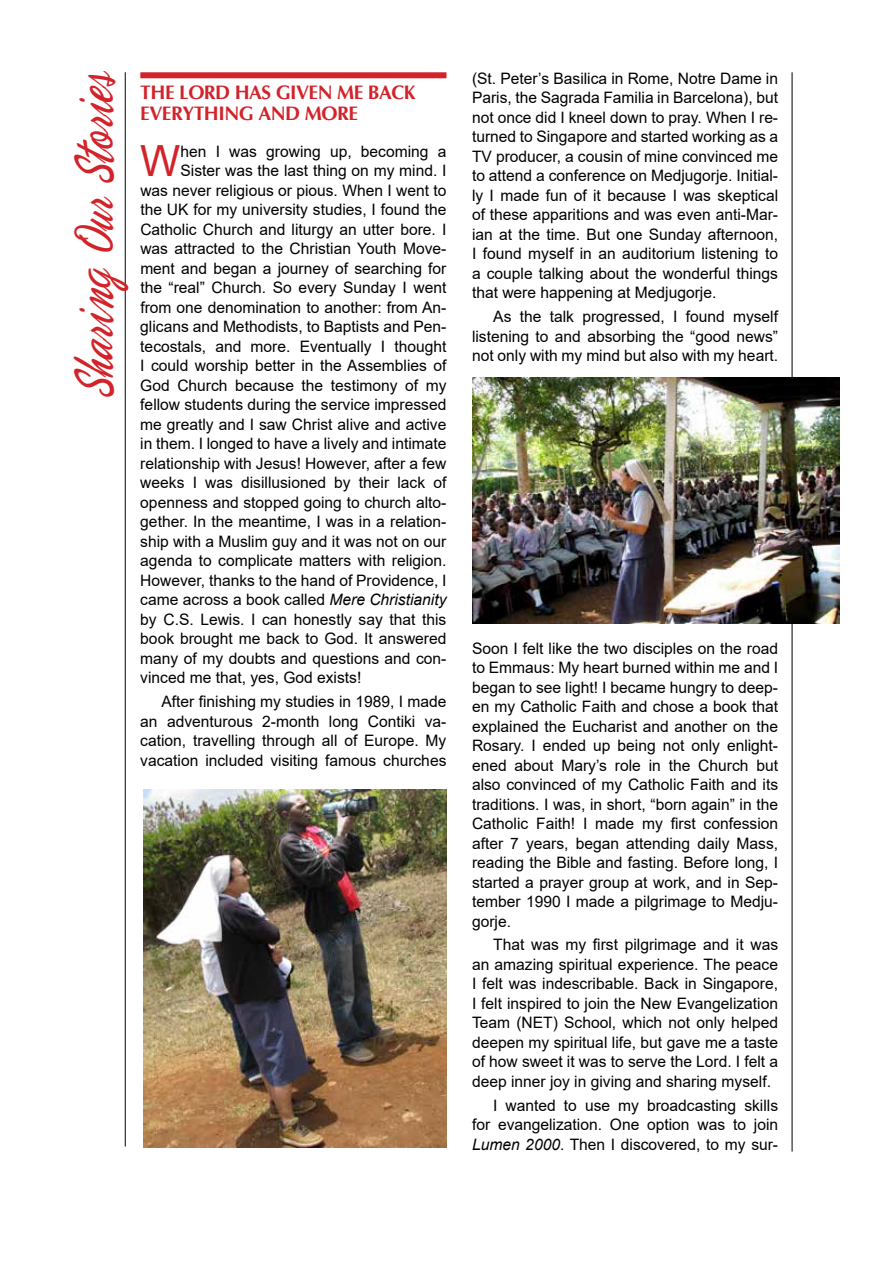
<style>
.page{position:relative;width:893px;height:1263px;background:#fff}
.page>*{position:absolute;margin:0;border:0;box-sizing:border-box;transform-origin:0 0}
.t1{font:57px "Phoenix Script FLF";color:#d2232a;scale:.7 1}
.t2{font:43.05px "Arial";color:#d2232a}
.t3{font:700 19.5px/21px "Optima";letter-spacing:-.025em;color:#d2232a}
.t4{font:15.75px/19.5px "Arial";color:#000;text-align:justify}
.s1{font-style:italic}
</style>
<div class="page">
<hr style="left:792px;top:72px;width:1px;height:1079px;background:#000">
<hr style="left:125px;top:72px;width:1px;height:1074px;background:#000">
<div style="left:140px;top:72px;width:306px;height:6px;background:#d2232a"></div>
<img style="left:472px;top:377px;width:367px;height:246px">
<img style="left:143px;top:790px;width:303px;height:357px">
<h1 class="t1" style="left:65px;top:398px;width:469px;rotate:-90deg">Sharing Our Stories</h1>
<p class="t3" style="left:140px;top:82px;width:13px">THE</p>
<p class="t3" style="left:140px;top:82px;width:264px;text-indent:39px">LORD HAS GI VEN ME BACK<br>EVERYTHING</p>
<p class="t3" style="left:258px;top:103px;width:100px">AN D MORE</p>
<h2 class="t2" style="left:140px;top:132px;width:42px">W</h2>
<p class="t4" style="left:180px;top:141px;width:267px">hen I was growing up, becoming a</p>
<p class="t4" style="left:180px;top:161px;width:267px">Sister was the last thing on my mind. I</p>
<p class="t4" style="left:140px;top:180px;width:308px">was never religious or pious. When I went to</p>
<p class="t4" style="left:140px;top:200px;width:308px">the UK for my university studies, I found the</p>
<p class="t4" style="left:140px;top:219px;width:308px">Catholic Church and liturgy an utter bore. I</p>
<p class="t4" style="left:140px;top:239px;width:308px">was attracted to the Christian Youth Move-</p>
<p class="t4" style="left:140px;top:258px;width:308px">ment and began a journey of searching for</p>
<p class="t4" style="left:140px;top:278px;width:308px">the “real” Church. So every Sunday I went</p>
<p class="t4" style="left:140px;top:297px;width:308px">from one denomination to another: from An-</p>
<p class="t4" style="left:140px;top:317px;width:308px">glicans and Methodists, to Baptists and Pen-</p>
<p class="t4" style="left:140px;top:336px;width:308px">tecostals, and more. Eventually I thought</p>
<p class="t4" style="left:140px;top:356px;width:308px">I could worship better in the Assemblies of</p>
<p class="t4" style="left:140px;top:375px;width:308px">God Church because the testimony of my</p>
<p class="t4" style="left:140px;top:395px;width:308px">fellow students during the service impressed</p>
<p class="t4" style="left:140px;top:414px;width:308px">me greatly and I saw Christ alive and active</p>
<p class="t4" style="left:140px;top:434px;width:308px">in them. I longed to have a lively and intimate</p>
<p class="t4" style="left:140px;top:453px;width:308px">relationship with Jesus! However, after a few</p>
<p class="t4" style="left:140px;top:473px;width:308px">weeks I was disillusioned by their lack of</p>
<p class="t4" style="left:140px;top:492px;width:308px">openness and stopped going to church alto-</p>
<p class="t4" style="left:140px;top:512px;width:308px">gether. In the meantime, I was in a relation-</p>
<p class="t4" style="left:140px;top:531px;width:308px">ship with a Muslim guy and it was not on our</p>
<p class="t4" style="left:140px;top:551px;width:308px">agenda to complicate matters with religion.</p>
<p class="t4" style="left:140px;top:570px;width:308px">However, thanks to the hand of Providence, I</p>
<p class="t4" style="left:140px;top:590px;width:308px">came across a book called <span class="s1">Mere Christianity</span></p>
<p class="t4" style="left:140px;top:609px;width:308px">by C.S. Lewis. I can honestly say that this</p>
<p class="t4" style="left:140px;top:629px;width:308px">book brought me back to God. It answered</p>
<p class="t4" style="left:140px;top:648px;width:308px">many of my doubts and questions and con-</p>
<p class="t4" style="left:140px;top:668px;width:222px">vinced me that, yes, God exists!</p>
<p class="t4" style="left:140px;top:692px;width:308px;text-indent:21px">After finishing my studies in 1989, I made an adventurous 2-month long Contiki va&shy;cation, travelling through all of Europe. My vacation included visiting famous churches</p>
<p class="t4" style="left:472px;top:68px;width:308px">(St. Peter’s Basilica in Rome, Notre Dame in Paris, the Sagrada Familia in Barcelona), but not once did I kneel down to pray. When I re&shy;turned to Singapore and started working as a TV producer, a cousin of mine convinced me to attend a conference on Medjugorje. Initial&shy;ly I made fun of it because I was skeptical of these apparitions and was even anti-Mar&shy;ian at the time. But one Sunday afternoon, I found myself in an auditorium listening to a couple talking about the wonderful things that were happening at Medjugorje.</p>
<p class="t4" style="left:472px;top:307px;width:308px;text-indent:21px">As the talk progressed, I found myself listening to and absorbing the “good news” not only with my mind but also with my heart.</p>
<p class="t4" style="left:472px;top:638px;width:308px">Soon I felt like the two disciples on the road to Emmaus: My heart burned within me and I began to see light! I became hungry to deep&shy;en my Catholic Faith and chose a book that explained the Eucharist and another on the Rosary. I ended up being not only enlight&shy;ened about Mary’s role in the Church but also convinced of my Catholic Faith and its traditions. I was, in short, “born again” in the Catholic Faith! I made my first confession after 7 years, began attending daily Mass, reading the Bible and fasting. Before long, I started a prayer group at work, and in Sep&shy;tember 1990 I made a pilgrimage to Medju&shy;gorje.</p>
<p class="t4" style="left:472px;top:935px;width:308px;text-indent:21px">That was my first pilgrimage and it was an amazing spiritual experience. The peace I felt was indescribable. Back in Singapore, I felt inspired to join the New Evangelization Team (NET) School, which not only helped deepen my spiritual life, but gave me a taste of how sweet it was to serve the Lord. I felt a deep inner joy in giving and sharing myself.</p>
<p class="t4" style="left:472px;top:1095px;width:308px;text-indent:21px">I wanted to use my broadcasting skills for evangelization. One option was to join <span class="s1">Lumen 2000</span>. Then I discovered, to my sur-</p>
</div>
